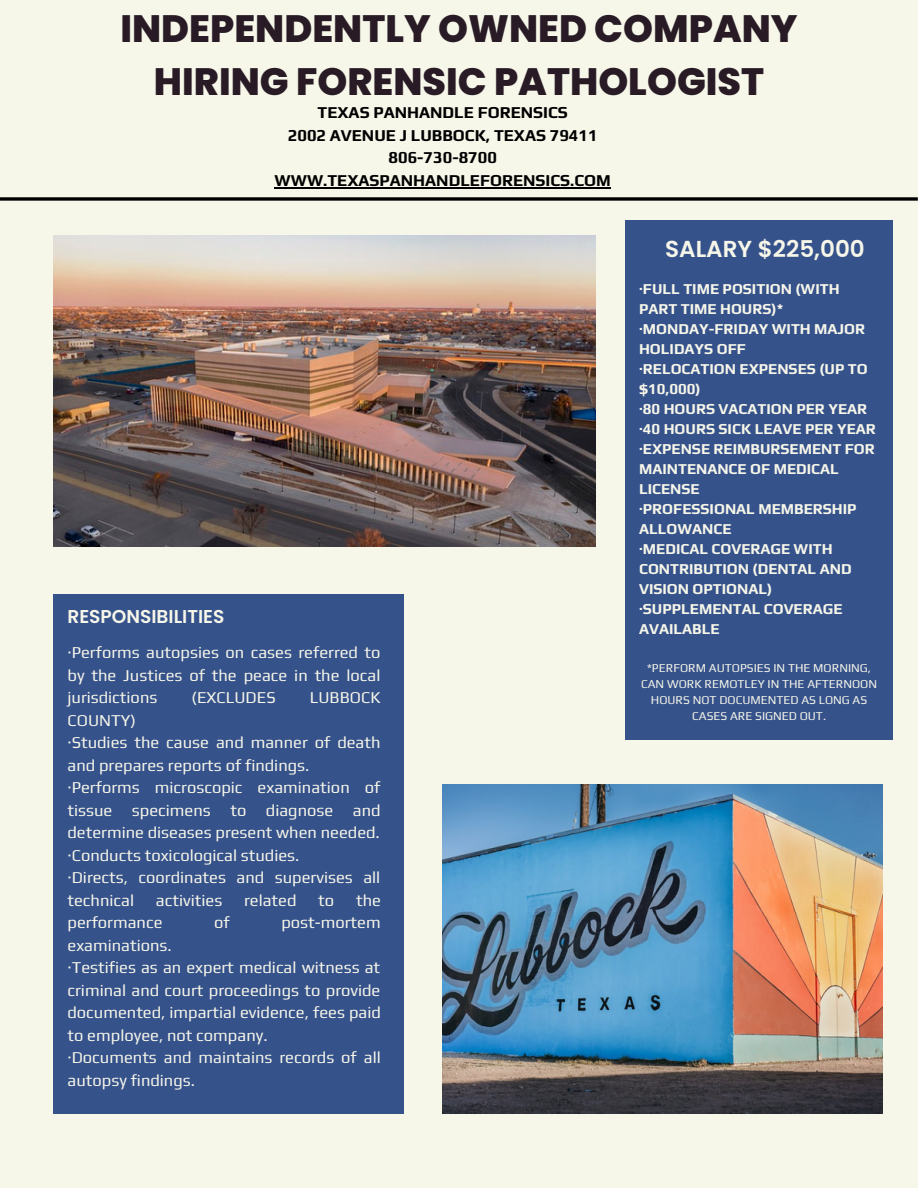
<style>
.page{position:relative;width:918px;height:1188px;background:#f6f6e9}
.page>*{position:absolute;margin:0;border:0;box-sizing:border-box;transform-origin:0 0}
.t1{font:800 38.1px/52.8px "Poppins";color:#291b25;text-align:center}
.t2{font:600 23.1px "Poppins";color:#f6f6e9}
.t3{font:600 18.6px "Poppins";color:#f6f6e9}
.t4{font:16.5px/22.5px "Play";color:#f6f6e9}
.t5{font:700 16.5px/22.5px "Play";color:#000;text-align:center}
.t6{font:700 15px/20px "Play";color:#f6f6e9}
.t7{font:12px/16px "Play";color:#f6f6e9;text-align:center}
</style>
<div class="page">
<div style="left:53px;top:594px;width:351px;height:519px;background:#36528b"></div>
<img style="left:53px;top:236px;width:543px;height:310px">
<div style="left:625px;top:221px;width:268px;height:519px;background:#36528b"></div>
<img style="left:443px;top:785px;width:440px;height:328px">
<svg style="left:0;top:197px;width:918px;height:4px;background:#252523"></svg>
<hr style="left:275px;top:187px;width:336px;height:1px;background:#000">
<h1 class="t1" style="left:120px;top:2px;width:679px">INDEPENDENTLY OWNED COMPANY<br>HIRING FORENSIC PATHOLOGIST</h1>
<p class="t5" style="left:275px;top:101px;width:338px">TEXAS PANHANDLE FORENSICS<br>2002 AVENUE J LUBBOCK, TEXAS 79411<br>806-730-8700<br>WWW.TEXASPANHANDLEFORENSICS.COM</p>
<p class="t3" style="left:68px;top:603px;width:158px">RESPONSIBILITIES</p>
<p class="t4" style="left:68px;top:641px;width:314px;text-align:justify">·Performs autopsies on cases referred to by the Justices of the peace in the local jurisdictions</p>
<p class="t4" style="left:192px;top:686px;width:86px">(EXCLUDES</p>
<p class="t4" style="left:310px;top:686px;width:72px">LUBBOCK</p>
<p class="t4" style="left:68px;top:708px;width:315px">COUNTY)<br>·Studies the cause and manner of death and prepares reports of findings. ·Performs microscopic examination of tissue specimens to diagnose and determine diseases present when needed. ·Conducts toxicological studies.<br>·Directs, coordinates and supervises all technical</p>
<p class="t4" style="left:156px;top:888px;width:68px">activities</p>
<p class="t4" style="left:244px;top:888px;width:54px">related</p>
<p class="t4" style="left:318px;top:888px;width:17px">to</p>
<p class="t4" style="left:356px;top:888px;width:26px">the</p>
<p class="t4" style="left:68px;top:911px;width:97px">performance</p>
<p class="t4" style="left:214px;top:911px;width:17px">of</p>
<p class="t4" style="left:281px;top:911px;width:101px">post-mortem</p>
<p class="t4" style="left:68px;top:933px;width:315px">examinations.<br>·Testifies as an expert medical witness at criminal and court proceedings to provide documented, impartial evidence, fees paid to employee, not company.<br>·Documents and maintains records of all autopsy findings.</p>
<h2 class="t2" style="left:665px;top:233px;width:201px">SALARY $225,000</h2>
<p class="t6" style="left:639px;top:279px;width:238px">·FULL TIME POSITION (WITH<br>PART TIME HOURS)* ·MONDAY-FRIDAY WITH MAJOR<br>HOLIDAYS OFF<br>·RELOCATION EXPENSES (UP TO $10,000)<br>·80 HOURS VACATION PER YEAR ·40 HOURS SICK LEAVE PER YEAR ·EXPENSE REIMBURSEMENT FOR<br>MAINTENANCE OF MEDICAL<br>LICENSE<br>·PROFESSIONAL MEMBERSHIP<br>ALLOWANCE<br>·MEDICAL COVERAGE WITH<br>CONTRIBUTION (DENTAL AND<br>VISION OPTIONAL) ·SUPPLEMENTAL COVERAGE<br>AVAILABLE</p>
<p class="t7" style="left:641px;top:660px;width:238px">*PERFORM AUTOPSIES IN THE MORNING,<br>CAN WORK REMOTLEY IN THE AFTERNOON<br>HOURS NOT DOCUMENTED AS LONG AS<br>CASES ARE SIGNED OUT.</p>
</div>
